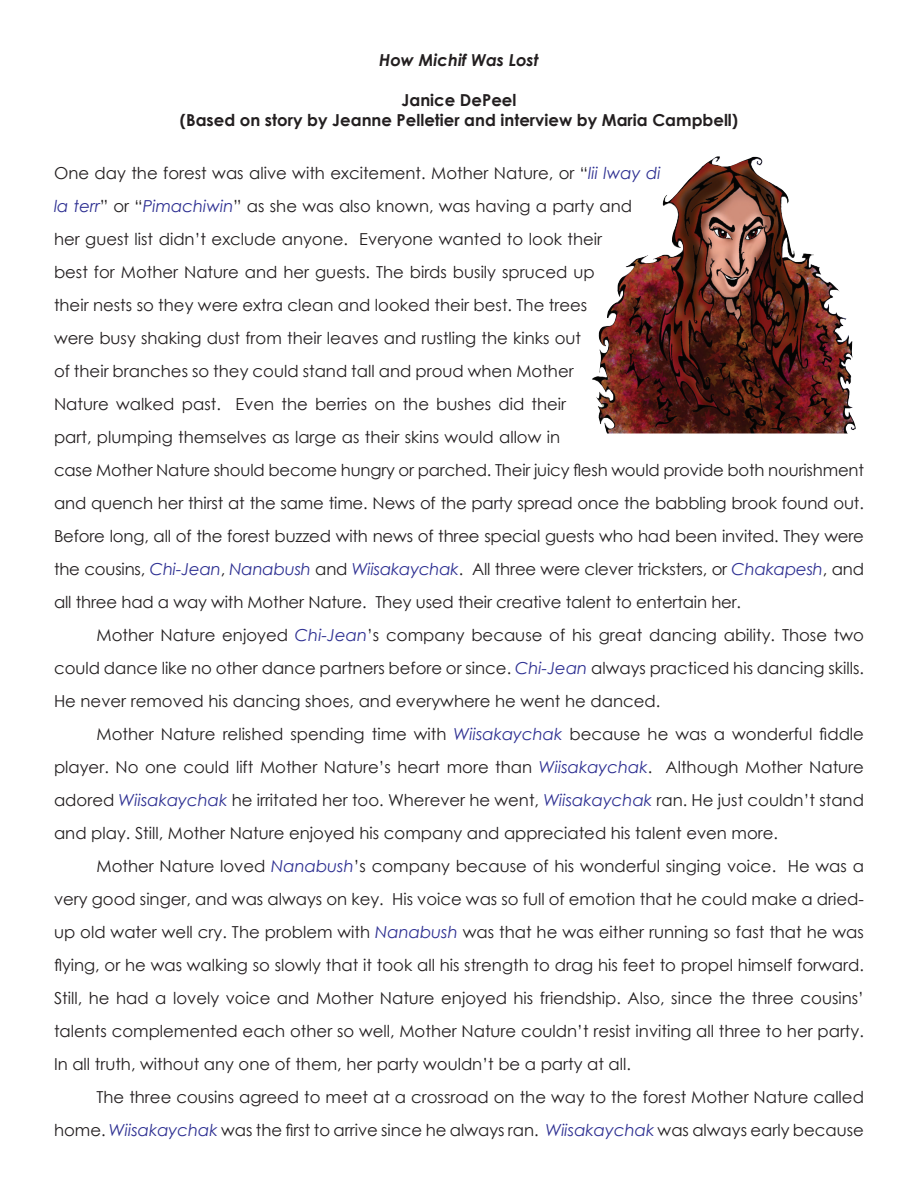
<style>
.page{position:relative;width:918px;height:1188px;background:#fff}
.page>*{position:absolute;margin:0;border:0;box-sizing:border-box;transform-origin:0 0}
.t1{font:16.5px/33px "Century Gothic";color:#231f20;text-align:justify}
.t2{font:700 16.5px "Century Gothic";color:#231f20}
.t3{font:italic 700 16.5px "Century Gothic";color:#231f20}
.s1{font-style:italic;color:#2e3092}
</style>
<div class="page">
<img style="left:592px;top:156px;width:264px;height:278px">
<p class="t3" style="left:379px;top:48px;width:161px">How Michif Was Lost</p>
<p class="t2" style="left:402px;top:87px;width:116px">Janice DePeel</p>
<p class="t2" style="left:180px;top:107px;width:560px">(Based on story by Jeanne Pelletier and interview by Maria Campbell)</p>
<p class="t1" style="left:54px;top:156px;width:812px;text-align:left">One day the forest was alive with excitement. Mother Nature, or “<span class="s1">lii lway di<br>la terr</span>” or “<span class="s1">Pimachiwin</span>” as she was also known, was having a party and<br>her guest list didn’t exclude anyone. Everyone wanted to look their<br>best for Mother Nature and her guests. The birds busily spruced up<br>their nests so they were extra clean and looked their best. The trees<br>were busy shaking dust from their leaves and rustling the kinks out<br>of their branches so they could stand tall and proud when Mother<br>Nature walked past. Even the berries on the bushes did their<br>part, plumping themselves as large as their skins would allow in<br>case Mother Nature should become hungry or parched. Their juicy flesh would provide both nourishment and quench her thirst at the same time. News of the party spread once the babbling brook found out.<br>Before long, all of the forest buzzed with news of three special guests who had been invited. They were the cousins, <span class="s1">Chi-Jean</span>, <span class="s1">Nanabush</span> and <span class="s1">Wiisakaychak</span>. All three were clever tricksters, or <span class="s1">Chakapesh</span>, and all three had a way with Mother Nature. They used their creative talent to entertain her.</p>
<p class="t1" style="left:54px;top:618px;width:812px;text-indent:43px">Mother Nature enjoyed <span class="s1">Chi-Jean</span>’s company because of his great dancing ability. Those two could dance like no other dance partners before or since. <span class="s1">Chi-Jean</span> always practiced his dancing skills.<br>He never removed his dancing shoes, and everywhere he went he danced.</p>
<p class="t1" style="left:54px;top:717px;width:812px;text-indent:43px">Mother Nature relished spending time with <span class="s1">Wiisakaychak</span> because he was a wonderful fiddle player. No one could lift Mother Nature’s heart more than <span class="s1">Wiisakaychak</span>. Although Mother Nature adored <span class="s1">Wiisakaychak</span> he irritated her too. Wherever he went, <span class="s1">Wiisakaychak</span> ran. He just couldn’t stand and play. Still, Mother Nature enjoyed his company and appreciated his talent even more.</p>
<p class="t1" style="left:54px;top:849px;width:812px;text-indent:43px">Mother Nature loved <span class="s1">Nanabush</span>’s company because of his wonderful singing voice. He was a very good singer, and was always on key. His voice was so full of emotion that he could make a dried&shy;up old water well cry. The problem with <span class="s1">Nanabush</span> was that he was either running so fast that he was flying, or he was walking so slowly that it took all his strength to drag his feet to propel himself forward.<br>Still, he had a lovely voice and Mother Nature enjoyed his friendship. Also, since the three cousins’ talents complemented each other so well, Mother Nature couldn’t resist inviting all three to her party.<br>In all truth, without any one of them, her party wouldn’t be a party at all.</p>
<p class="t1" style="left:54px;top:1080px;width:812px;text-align:right">The three cousins agreed to meet at a crossroad on the way to the forest Mother Nature called home. <span class="s1">Wiisakaychak</span> was the first to arrive since he always ran. <span class="s1">Wiisakaychak</span> was always early because</p>
</div>
